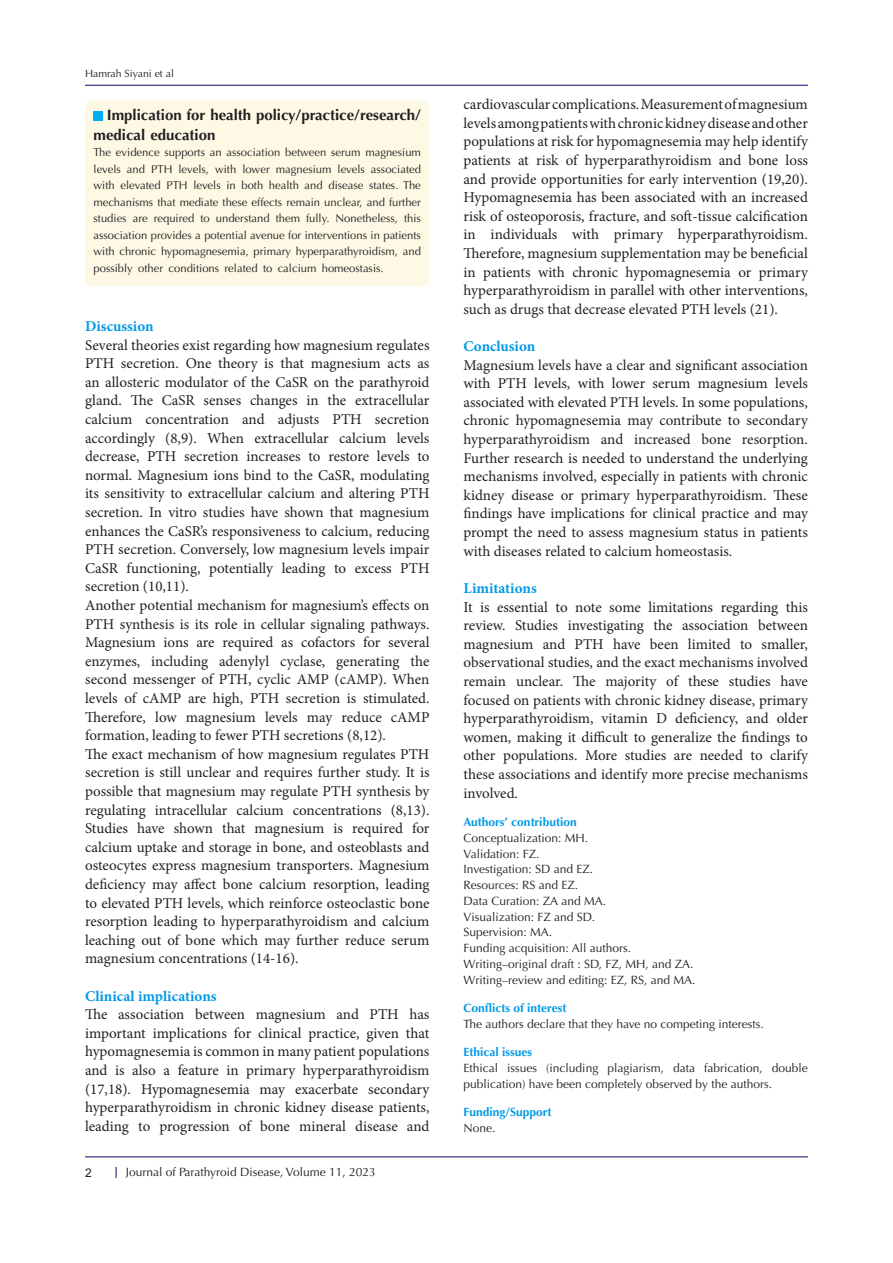
<style>
.page{position:relative;width:893px;height:1263px;background:#fff}
.page>*{position:absolute;margin:0;border:0;box-sizing:border-box;transform-origin:0 0}
.t1{font:15px/18.6px "Minion Pro";color:#231f20;text-align:justify}
.t2{font:700 15px/19.5px "Optima LT Std";color:#231f20}
.t3{font:700 15px "Minion Pro";color:#0099e5}
.t4{font:12px/15.8px "Optima LT Std";color:#231f20}
.t5{font:700 12px "Optima LT Std";color:#0099e5}
.t6{font:12px "Arial";color:#231f20}
.t7{font:11.25px/16.5px "Optima LT Std";color:#231f20;text-align:justify}
.t8{font:10.5px "Optima LT Std";color:#231f20}
</style>
<div class="page">
<hr style="left:85px;top:1156px;width:723px;height:1px;background:#190066">
<hr style="left:85px;top:85px;width:723px;height:1px;background:#190066">
<div style="left:85px;top:101px;width:344px;height:185px;background:#fef9e5;border-radius:6px"></div>
<div style="left:94px;top:111px;width:9px;height:9px;background:#00aeef"></div>
<p class="t8" style="left:85px;top:68px;width:90px">Hamrah Siyani et al</p>
<p class="t2" style="left:94px;top:106px;width:329px;text-indent:13px">Implication for health policy/practice/research/ medical education</p>
<p class="t7" style="left:94px;top:144px;width:329px">The evidence supports an association between serum magnesium levels and PTH levels, with lower magnesium levels associated with elevated PTH levels in both health and disease states. The mechanisms that mediate these effects remain unclear, and further studies are required to understand them fully. Nonetheless, this association provides a potential avenue for interventions in patients with chronic hypomagnesemia, primary hyperparathyroidism, and possibly other conditions related to calcium homeostasis.</p>
<p class="t3" style="left:85px;top:316px;width:70px">Discussion</p>
<p class="t1" style="left:85px;top:335px;width:346px">Several theories exist regarding how magnesium regulates PTH secretion. One theory is that magnesium acts as an allosteric modulator of the CaSR on the parathyroid gland. The CaSR senses changes in the extracellular calcium concentration and adjusts PTH secretion accordingly (8,9). When extracellular calcium levels decrease, PTH secretion increases to restore levels to normal. Magnesium ions bind to the CaSR, modulating its sensitivity to extracellular calcium and altering PTH secretion. In vitro studies have shown that magnesium enhances the CaSR’s responsiveness to calcium, reducing PTH secretion. Conversely, low magnesium levels impair CaSR functioning, potentially leading to excess PTH secretion (10,11).</p>
<p class="t1" style="left:85px;top:596px;width:346px">Another potential mechanism for magnesium’s effects on PTH synthesis is its role in cellular signaling pathways.<br>Magnesium ions are required as cofactors for several enzymes, including adenylyl cyclase, generating the second messenger of PTH, cyclic AMP (cAMP). When levels of cAMP are high, PTH secretion is stimulated.<br>Therefore, low magnesium levels may reduce cAMP formation, leading to fewer PTH secretions (8,12).</p>
<p class="t1" style="left:85px;top:745px;width:346px">The exact mechanism of how magnesium regulates PTH secretion is still unclear and requires further study. It is possible that magnesium may regulate PTH synthesis by regulating intracellular calcium concentrations (8,13).<br>Studies have shown that magnesium is required for calcium uptake and storage in bone, and osteoblasts and osteocytes express magnesium transporters. Magnesium deficiency may affect bone calcium resorption, leading to elevated PTH levels, which reinforce osteoclastic bone resorption leading to hyperparathyroidism and calcium leaching out of bone which may further reduce serum magnesium concentrations (14-16).</p>
<p class="t3" style="left:85px;top:985px;width:133px">Clinical implications</p>
<p class="t1" style="left:85px;top:1005px;width:346px">The association between magnesium and PTH has important implications for clinical practice, given that hypomagnesemia is common in many patient populations and is also a feature in primary hyperparathyroidism (17,18). Hypomagnesemia may exacerbate secondary hyperparathyroidism in chronic kidney disease patients, leading to progression of bone mineral disease and</p>
<p class="t6" style="left:85px;top:1164px;width:8px">2</p>
<p class="t4" style="left:126px;top:1164px;width:251px">Journal of Parathyroid Disease, Volume 11, 2023</p>
<p class="t1" style="left:463px;top:95px;width:346px">cardiovascular complications. Measurement of magnesium levels among patients with chronic kidney disease and other populations at risk for hypomagnesemia may help identify patients at risk of hyperparathyroidism and bone loss and provide opportunities for early intervention (19,20).<br>Hypomagnesemia has been associated with an increased risk of osteoporosis, fracture, and soft-tissue calcification in individuals with primary hyperparathyroidism.<br>Therefore, magnesium supplementation may be beneficial in patients with chronic hypomagnesemia or primary hyperparathyroidism in parallel with other interventions, such as drugs that decrease elevated PTH levels (21).</p>
<p class="t3" style="left:463px;top:336px;width:73px">Conclusion</p>
<p class="t1" style="left:463px;top:356px;width:346px">Magnesium levels have a clear and significant association with PTH levels, with lower serum magnesium levels associated with elevated PTH levels. In some populations, chronic hypomagnesemia may contribute to secondary hyperparathyroidism and increased bone resorption.<br>Further research is needed to understand the underlying mechanisms involved, especially in patients with chronic kidney disease or primary hyperparathyroidism. These findings have implications for clinical practice and may prompt the need to assess magnesium status in patients with diseases related to calcium homeostasis.</p>
<p class="t3" style="left:463px;top:577px;width:75px">Limitations</p>
<p class="t1" style="left:463px;top:597px;width:346px">It is essential to note some limitations regarding this review. Studies investigating the association between magnesium and PTH have been limited to smaller, observational studies, and the exact mechanisms involved remain unclear. The majority of these studies have focused on patients with chronic kidney disease, primary hyperparathyroidism, vitamin D deficiency, and older women, making it difficult to generalize the findings to other populations. More studies are needed to clarify these associations and identify more precise mechanisms involved.</p>
<p class="t5" style="left:463px;top:815px;width:115px">Authors’ contribution</p>
<p class="t4" style="left:463px;top:830px;width:126px">Conceptualization: MH.</p>
<p class="t4" style="left:463px;top:846px;width:78px">Validation: FZ.</p>
<p class="t4" style="left:463px;top:861px;width:131px">Investigation: SD and EZ.</p>
<p class="t4" style="left:463px;top:877px;width:116px">Resources: RS and EZ.</p>
<p class="t4" style="left:463px;top:893px;width:144px">Data Curation: ZA and MA.</p>
<p class="t4" style="left:463px;top:909px;width:133px">Visualization: FZ and SD.</p>
<p class="t4" style="left:463px;top:924px;width:90px">Supervision: MA.</p>
<p class="t4" style="left:463px;top:940px;width:169px">Funding acquisition: All authors.</p>
<p class="t4" style="left:463px;top:956px;width:232px">Writing–original draft : SD, FZ, MH, and ZA.</p>
<p class="t4" style="left:463px;top:972px;width:234px">Writing–review and editing: EZ, RS, and MA.</p>
<p class="t5" style="left:463px;top:1001px;width:104px">Conflicts of interest</p>
<p class="t4" style="left:463px;top:1016px;width:302px">The authors declare that they have no competing interests.</p>
<p class="t5" style="left:463px;top:1045px;width:70px">Ethical issues</p>
<p class="t4" style="left:463px;top:1060px;width:346px">Ethical issues (including plagiarism, data fabrication, double publication) have been completely observed by the authors.</p>
<p class="t5" style="left:463px;top:1105px;width:90px">Funding/Support</p>
<p class="t4" style="left:463px;top:1120px;width:34px">None.</p>
</div>
